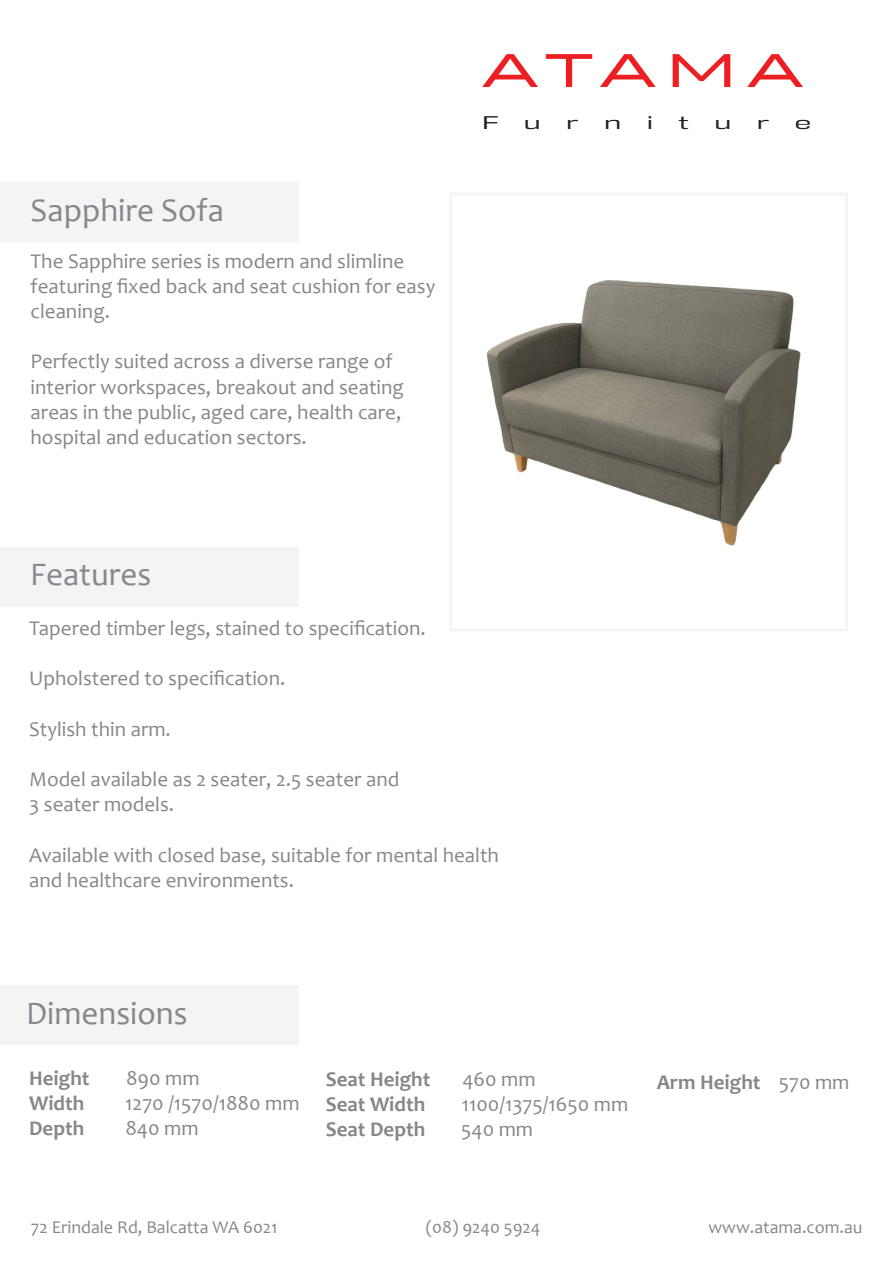
<style>
.page{position:relative;width:893px;height:1263px;background:#fff}
.page>*{position:absolute;margin:0;border:0;box-sizing:border-box;transform-origin:0 0}
.t1{font:500 46.95px "Halogen";letter-spacing:.17em;color:#ee1f23;scale:1.22 1}
.t2{font:33px "Candara";color:#88858c}
.t3{font:33px "Candara";color:#88868e}
.t4{font:21px/25.2px "Candara";color:#88858c}
.t5{font:21px "Candara";color:#88868e}
.t6{font:700 21px "Candara";color:#88858c}
.t7{font:18px "Candara";color:#88868e}
.t8{font:16.95px "DDT Bk";color:#231f20;scale:1.6 1}
.s1{font-weight:400}
</style>
<div class="page">
<div style="left:449px;top:193px;width:399px;height:438px;border:3px solid #f4f4f4"></div>
<div style="left:0;top:547px;width:298px;height:60px;background:#f3f4f4"></div>
<div style="left:0;top:986px;width:299px;height:59px;background:#f3f4f4"></div>
<div style="left:0;top:182px;width:299px;height:59px;background:#f3f4f4"></div>
<img style="left:486px;top:280px;width:315px;height:266px">
<p class="t2" style="left:31px;top:189px;width:195px">Sapphire Sofa</p>
<p class="t4" style="left:31px;top:248px;width:375px">The Sapphire series is modern and slimline</p>
<p class="t4" style="left:31px;top:273px;width:406px">featuring fixed back and seat cushion for easy cleaning.</p>
<p class="t4" style="left:31px;top:349px;width:364px">Perfectly suited across a diverse range of</p>
<p class="t4" style="left:31px;top:374px;width:375px">interior workspaces, breakout and seating</p>
<p class="t4" style="left:31px;top:399px;width:372px">areas in the public, aged care, health care,</p>
<p class="t4" style="left:31px;top:424px;width:278px">hospital and education sectors.</p>
<p class="t3" style="left:30px;top:553px;width:123px">Features</p>
<p class="t1" style="left:482px;top:42px;width:264px">ATAMA</p>
<p class="t8" style="left:482px;top:112px;width:12px">F</p>
<p class="t8" style="left:524px;top:112px;width:12px">u</p>
<p class="t8" style="left:566px;top:112px;width:9px">r</p>
<p class="t8" style="left:604px;top:112px;width:12px">n</p>
<p class="t8" style="left:647px;top:112px;width:6px">i</p>
<p class="t8" style="left:678px;top:112px;width:8px">t</p>
<p class="t8" style="left:714px;top:112px;width:12px">u</p>
<p class="t8" style="left:757px;top:112px;width:9px">r</p>
<p class="t8" style="left:795px;top:112px;width:12px">e</p>
<p class="t5" style="left:29px;top:615px;width:398px">Tapered timber legs, stained to specification.</p>
<p class="t5" style="left:29px;top:665px;width:258px">Upholstered to specification.</p>
<p class="t5" style="left:29px;top:716px;width:143px">Stylish thin arm.</p>
<p class="t4" style="left:29px;top:766px;width:372px">Model available as 2 seater, 2.5 seater and</p>
<p class="t4" style="left:29px;top:792px;width:147px">3 seater models.</p>
<p class="t5" style="left:29px;top:842px;width:471px">Available with closed base, suitable for mental health</p>
<p class="t5" style="left:29px;top:867px;width:266px">and healthcare environments.</p>
<p class="t2" style="left:26px;top:993px;width:163px">Dimensions</p>
<p class="t6" style="left:29px;top:1065px;width:62px">Height</p>
<p class="t4" style="left:126px;top:1065px;width:75px">890 mm</p>
<p class="t6" style="left:29px;top:1090px;width:57px">Width</p>
<p class="t4" style="left:125px;top:1090px;width:176px">1270 /1570/1880 mm</p>
<p class="t6" style="left:29px;top:1115px;width:57px">Depth</p>
<p class="t4" style="left:125px;top:1115px;width:75px">840 mm</p>
<p class="t6" style="left:326px;top:1066px;width:106px">Seat Height</p>
<p class="t4" style="left:462px;top:1066px;width:75px">460 mm</p>
<p class="t6" style="left:326px;top:1091px;width:101px">Seat Width</p>
<p class="t4" style="left:462px;top:1091px;width:168px">1100/1375/1650 mm</p>
<p class="t6" style="left:326px;top:1116px;width:101px">Seat Depth</p>
<p class="t4" style="left:461px;top:1116px;width:73px">540 mm</p>
<p class="t6" style="left:657px;top:1069px;width:194px">Arm Height <span class="s1">570 mm</span></p>
<p class="t7" style="left:31px;top:1216px;width:248px">72 Erindale Rd, Balcatta WA 6021</p>
<p class="t7" style="left:426px;top:1216px;width:116px">(08) 9240 5924</p>
<p class="t7" style="left:708px;top:1216px;width:156px">www.atama.com.au</p>
</div>
